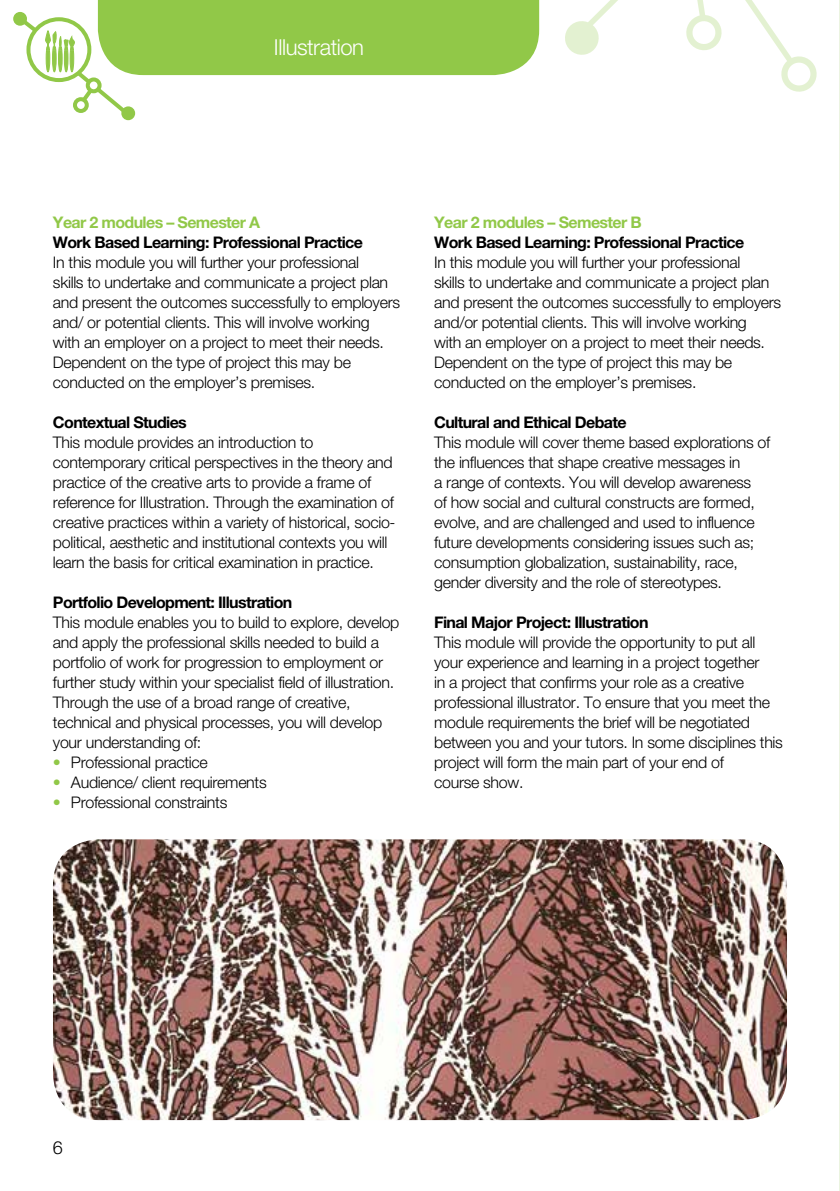
<style>
.page{position:relative;width:840px;height:1191px;background:#fff}
.page>*{position:absolute;margin:0;border:0;box-sizing:border-box;transform-origin:0 0}
.t1{font:300 22px "Helvetica Neue LT Std";letter-spacing:-.02em;color:#fff}
.t2{font:300 18px "Helvetica Neue LT Std";color:#000}
.t3{font:300 16px/20px "Helvetica Neue LT Std";letter-spacing:-.02em;color:#000}
.t4{font:700 16px "Helvetica Neue LT Std";letter-spacing:-.04em;color:#000}
.t5{font:700 16px "Helvetica Neue LT Std";letter-spacing:-.04em;color:#91c848}
.s1{color:#91c848}
</style>
<div class="page">
<div style="left:13px;top:12px;width:14px;height:14px;border:2px solid #91c848;border-radius:50%"></div>
<div style="left:121px;top:106px;width:14px;height:14px;border:2px solid #91c848;border-radius:50%"></div>
<svg style="left:565px;top:0;width:252px;height:92px"></svg>
<img style="left:53px;top:839px;width:733px;height:281px">
<svg style="left:16px;top:0;width:523px;height:117px"></svg>
<h1 class="t1" style="left:274px;top:34px;width:92px">Illustration</h1>
<p class="t5" style="left:53px;top:212px;width:209px">Year 2 modules – Semester A</p>
<p class="t4" style="left:53px;top:232px;width:311px">Work Based Learning: Professional Practice</p>
<p class="t3" style="left:53px;top:252px;width:348px">In this module you will further your professional<br>skills to undertake and communicate a project plan and present the outcomes successfully to employers and/ or potential clients. This will involve working with an employer on a project to meet their needs.<br>Dependent on the type of project this may be conducted on the employer’s premises.</p>
<p class="t4" style="left:53px;top:412px;width:135px">Contextual Studies</p>
<p class="t3" style="left:53px;top:432px;width:344px">This module provides an introduction to contemporary critical perspectives in the theory and practice of the creative arts to provide a frame of reference for Illustration. Through the examination of creative practices within a variety of historical, socio&shy;political, aesthetic and institutional contexts you will learn the basis for critical examination in practice.</p>
<p class="t4" style="left:53px;top:592px;width:241px">Portfolio Development: Illustration</p>
<p class="t3" style="left:53px;top:612px;width:348px">This module enables you to build to explore, develop and apply the professional skills needed to build a portfolio of work for progression to employment or further study within your specialist field of illustration.<br>Through the use of a broad range of creative, technical and physical processes, you will develop your understanding of:</p>
<p class="t3" style="left:53px;top:752px;width:156px"><span class="s1">•</span> Professional practice</p>
<p class="t3" style="left:53px;top:772px;width:215px"><span class="s1">•</span> Audience/ client requirements</p>
<p class="t3" style="left:53px;top:792px;width:176px"><span class="s1">•</span> Professional constraints</p>
<p class="t5" style="left:434px;top:212px;width:209px">Year 2 modules – Semester B</p>
<p class="t4" style="left:434px;top:232px;width:311px">Work Based Learning: Professional Practice</p>
<p class="t3" style="left:434px;top:252px;width:348px">In this module you will further your professional<br>skills to undertake and communicate a project plan and present the outcomes successfully to employers and/or potential clients. This will involve working<br>with an employer on a project to meet their needs.<br>Dependent on the type of project this may be conducted on the employer’s premises.</p>
<p class="t4" style="left:434px;top:412px;width:194px">Cultural and Ethical Debate</p>
<p class="t3" style="left:434px;top:432px;width:337px">This module will cover theme based explorations of the influences that shape creative messages in<br>a range of contexts. You will develop awareness<br>of how social and cultural constructs are formed, evolve, and are challenged and used to influence future developments considering issues such as; consumption globalization, sustainability, race, gender diversity and the role of stereotypes.</p>
<p class="t4" style="left:434px;top:612px;width:216px">Final Major Project: Illustration</p>
<p class="t3" style="left:434px;top:632px;width:350px">This module will provide the opportunity to put all your experience and learning in a project together<br>in a project that confirms your role as a creative professional illustrator. To ensure that you meet the module requirements the brief will be negotiated between you and your tutors. In some disciplines this project will form the main part of your end of<br>course show.</p>
<p class="t2" style="left:53px;top:1136px;width:12px">6</p>
</div>
